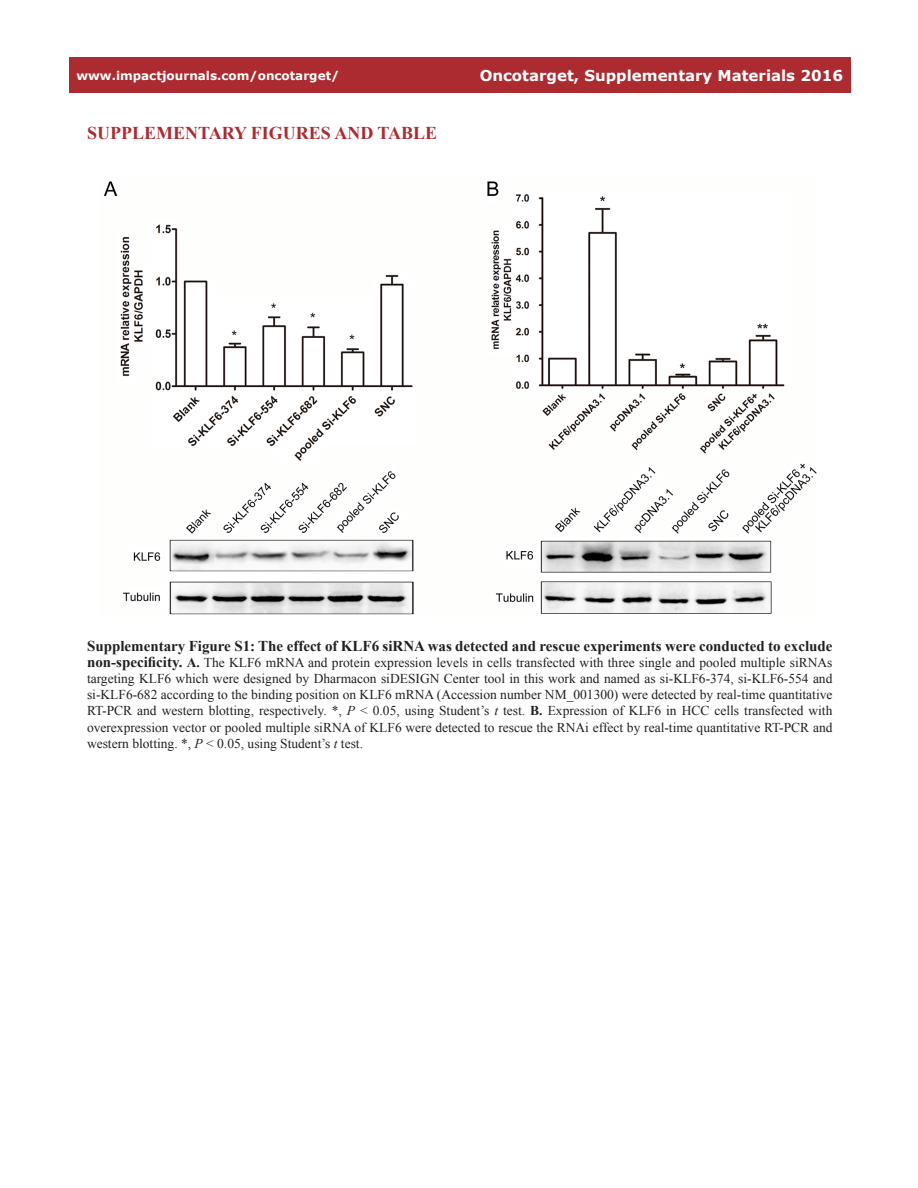
<style>
.page{position:relative;width:918px;height:1188px;background:#fff}
.page>*{position:absolute;margin:0;border:0;box-sizing:border-box;transform-origin:0 0}
.Heading{font:700 18px "Times New Roman";color:#ac2b31}
.t1{font:700 15px "Times New Roman";color:#231f20}
.t2{font:700 15px "Verdana";color:#fff}
.t3{font:13.5px/16.2px "Times New Roman";color:#231f20;text-align:justify}
.t4{font:700 12px "Verdana";color:#fff}
.s1{font-weight:700;font-size:15px}
.s2{font-weight:700}
.s3{font-style:italic}
</style>
<div class="page">
<div style="left:69px;top:57px;width:781px;height:36px;background:#ac2b31"></div>
<img style="left:103px;top:181px;width:714px;height:434px">
<p class="t4" style="left:76px;top:67px;width:264px">www.impactjournals.com/oncotarget/</p>
<p class="t2" style="left:480px;top:66px;width:365px">Oncotarget, Supplementary Materials 2016</p>
<p class="Heading" style="left:87px;top:120px;width:352px">SUPPLEMENTARY FIGURES AND TABLE</p>
<p class="t1" style="left:87px;top:635px;width:747px">Supplementary Figure S1: The effect of KLF6 siRNA was detected and rescue experiments were conducted to exclude</p>
<p class="t3" style="left:87px;top:654px;width:747px"><span class="s1">non-specificity.</span> <span class="s2">A.</span> The KLF6 mRNA and protein expression levels in cells transfected with three single and pooled multiple siRNAs targeting KLF6 which were designed by Dharmacon siDESIGN Center tool in this work and named as si-KLF6-374, si-KLF6-554 and si-KLF6-682 according to the binding position on KLF6 mRNA (Accession number NM_001300) were detected by real-time quantitative RT-PCR and western blotting, respectively. *, <span class="s3">P</span> &lt; 0.05, using Student’s <span class="s3">t</span> test. <span class="s2">B.</span> Expression of KLF6 in HCC cells transfected with overexpression vector or pooled multiple siRNA of KLF6 were detected to rescue the RNAi effect by real-time quantitative RT-PCR and western blotting. *, <span class="s3">P</span> &lt; 0.05, using Student’s <span class="s3">t</span> test.</p>
</div>
